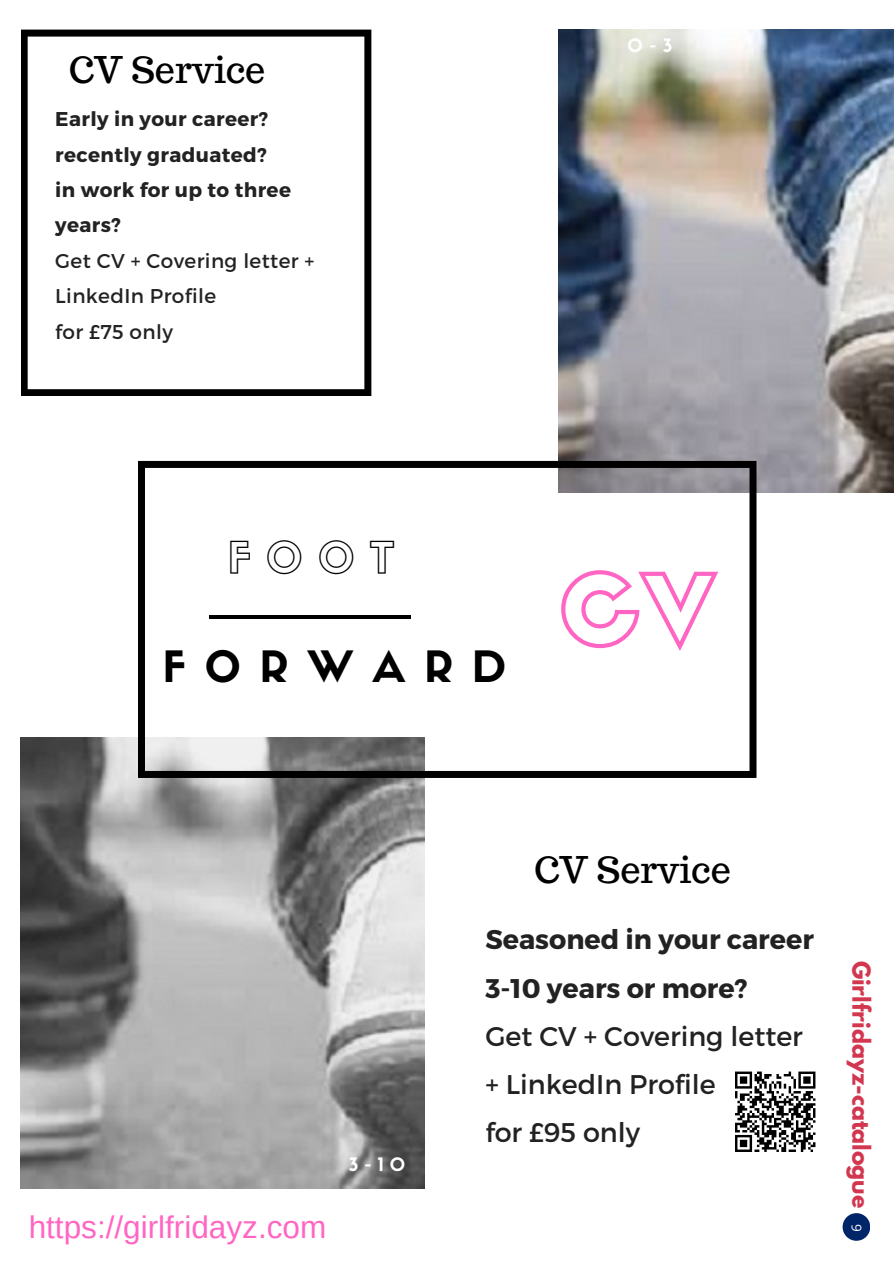
<style>
.page{position:relative;width:894px;height:1264px;background:#fff}
.page>*{position:absolute;margin:0;border:0;box-sizing:border-box;transform-origin:0 0}
.t1{font:139.95px "Sifonn Basic Outline";color:#ff66c4}
.t2{font:42.45px "Sifonn Basic";letter-spacing:.45em;color:#000}
.t3{font:42.45px "Sifonn Basic Outline";color:#000}
.t4{font:36px "Trocchi";color:#000}
.t5{font:31.5px "Arimo";color:#ff66c4}
.t6{font:27px/48.2px "Montserrat";color:#222}
.t7{font:700 22.05px "League Spartan";color:#d33750}
.t8{font:700 19.95px/35.4px "Montserrat";letter-spacing:.02em;color:#222}
.t9{font:19.95px/35.4px "Montserrat";letter-spacing:.02em;color:#222}
.t10{font:18.15px "Sifonn Basic";color:#fff}
.t11{font:13.5px "Open Sans";color:#fff}
.s1{font-weight:700}
</style>
<div class="page">
<svg style="left:21px;top:30px;width:350px;height:366px"></svg>
<img style="left:21px;top:737px;width:404px;height:451px">
<img style="left:558px;top:30px;width:335px;height:462px">
<svg style="left:138px;top:461px;width:618px;height:317px"></svg>
<hr style="left:209px;top:616px;width:201px;height:3px;background:#000">
<svg style="left:842px;top:1213px;width:28px;height:27px"></svg>
<svg style="left:735px;top:1071px;width:81px;height:81px"></svg>
<p class="t4" style="left:69px;top:46px;width:198px">CV Service</p>
<p class="t8" style="left:55px;top:100px;width:214px">Early in your career?</p>
<p class="t8" style="left:55px;top:136px;width:213px">recently graduated?</p>
<p class="t8" style="left:55px;top:171px;width:237px">in work for up to three years?</p>
<h2 class="t9" style="left:55px;top:242px;width:261px">Get CV + Covering letter +<br>LinkedIn Profile</h2>
<h2 class="t9" style="left:55px;top:313px;width:119px">for £75 only</h2>
<h3 class="t10" style="left:627px;top:38px;width:46px">0-3</h3>
<p class="t3" style="left:228px;top:541px;width:168px">FOOT</p>
<p class="t2" style="left:163px;top:649px;width:345px">FORWARD</p>
<h3 class="t1" style="left:558px;top:539px;width:158px">cv</h3>
<h5 class="t5" style="left:29px;top:1209px;width:299px">https://girlfridayz.com</h5>
<p class="t10" style="left:348px;top:1156px;width:58px">3-10</p>
<h6 class="t4" style="left:534px;top:846px;width:198px">CV Service</h6>
<h1 class="t6" style="left:485px;top:914px;width:330px"><span class="s1">Seasoned in your career<br>3-10 years or more?<br></span>Get CV + Covering letter + LinkedIn Profile<br>for £95 only</h1>
<p class="t7" style="left:872px;top:960px;width:249px;rotate:90deg">Girlfridayz-catalogue</p>
<h4 class="t11" style="left:866px;top:1224px;width:9px;rotate:90deg">9</h4>
</div>
